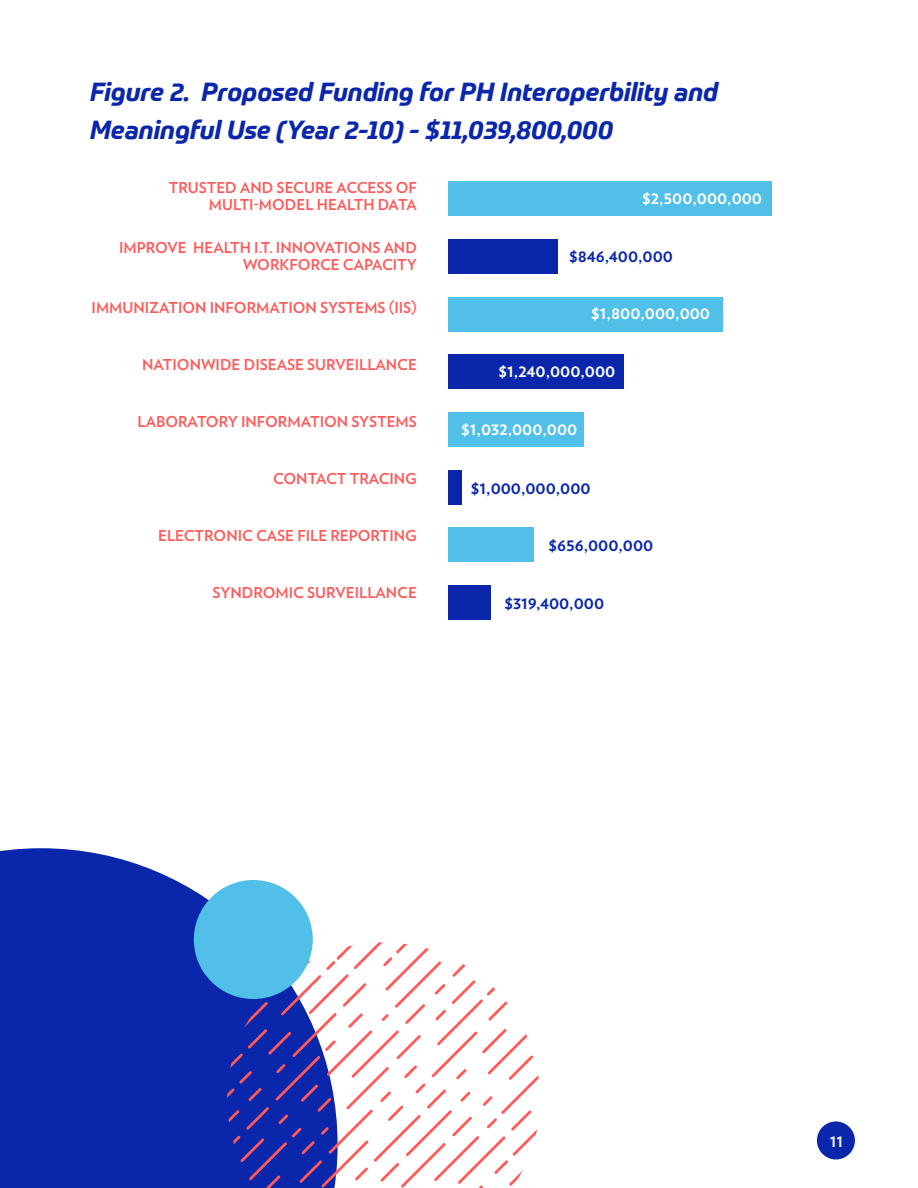
<style>
.page{position:relative;width:918px;height:1188px;background:#fff}
.page>*{position:absolute;margin:0;border:0;box-sizing:border-box;transform-origin:0 0}
.t1{font:italic 700 25.5px/37.5px "Prometo";color:#0a26aa}
.t2{font:700 18px "Verlag";color:#fff}
.t3{font:700 18px "Verlag";color:#0a26aa}
.t4{font:700 18px "Verlag";color:#eceeef}
.t5{font:700 15px/16.5px "Verlag";color:#ff5a5a;text-align:right}
</style>
<div class="page">
<div style="left:816px;top:1121px;width:40px;height:39px;background:#0a26aa;border-radius:50%"></div>
<div style="left:815px;top:1120px;width:41px;height:41px;border:2px solid #fff;border-radius:50%"></div>
<div style="left:448px;top:181px;width:323px;height:35px;background:#50c0e8"></div>
<div style="left:448px;top:239px;width:109px;height:35px;background:#0a26aa"></div>
<div style="left:448px;top:297px;width:274px;height:34px;background:#50c0e8"></div>
<div style="left:448px;top:355px;width:175px;height:34px;background:#0a26aa"></div>
<div style="left:448px;top:412px;width:135px;height:35px;background:#50c0e8"></div>
<div style="left:448px;top:528px;width:86px;height:34px;background:#50c0e8"></div>
<div style="left:448px;top:585px;width:43px;height:35px;background:#0a26aa"></div>
<div style="left:448px;top:470px;width:13px;height:35px;background:#0a26aa"></div>
<svg style="left:0;top:848px;width:313px;height:340px;background:#213ab2"></svg>
<svg style="left:210px;top:942px;width:329px;height:246px"></svg>
<div style="left:194px;top:880px;width:119px;height:119px;background:#50c0e8;border-radius:50%"></div>
<h1 class="t1" style="left:90px;top:74px;width:630px">Figure 2. Proposed Funding for PH Interoperbility and<br>Meaningful Use (Year 2-10) - $11,039,800,000</h1>
<p class="t5" style="left:169px;top:179px;width:250px">TRUSTED AND SECURE ACCESS OF<br>MULTI-MODEL HEALTH DATA</p>
<p class="t5" style="left:119px;top:239px;width:299px">IMPROVE HEALTH I.T. INNOVATIONS AND<br>WORKFORCE CAPACITY</p>
<p class="t5" style="left:92px;top:299px;width:327px">IMMUNIZATION INFORMATION SYSTEMS (IIS)</p>
<p class="t2" style="left:642px;top:183px;width:121px">$2,500,000,000</p>
<p class="t3" style="left:569px;top:241px;width:105px">$846,400,000</p>
<p class="t2" style="left:591px;top:299px;width:120px">$1,800,000,000</p>
<p class="t5" style="left:142px;top:356px;width:276px">NATIONWIDE DISEASE SURVEILLANCE</p>
<p class="t5" style="left:138px;top:413px;width:281px">LABORATORY INFORMATION SYSTEMS</p>
<p class="t5" style="left:273px;top:470px;width:145px">CONTACT TRACING</p>
<p class="t5" style="left:158px;top:527px;width:260px">ELECTRONIC CASE FILE REPORTING</p>
<p class="t5" style="left:213px;top:584px;width:206px">SYNDROMIC SURVEILLANCE</p>
<p class="t2" style="left:498px;top:356px;width:118px">$1,240,000,000</p>
<p class="t2" style="left:461px;top:414px;width:118px">$1,032,000,000</p>
<p class="t3" style="left:471px;top:474px;width:121px">$1,000,000,000</p>
<p class="t3" style="left:548px;top:531px;width:106px">$656,000,000</p>
<p class="t3" style="left:504px;top:589px;width:101px">$319,400,000</p>
<p class="t4" style="left:830px;top:1126px;width:15px">11</p>
</div>
